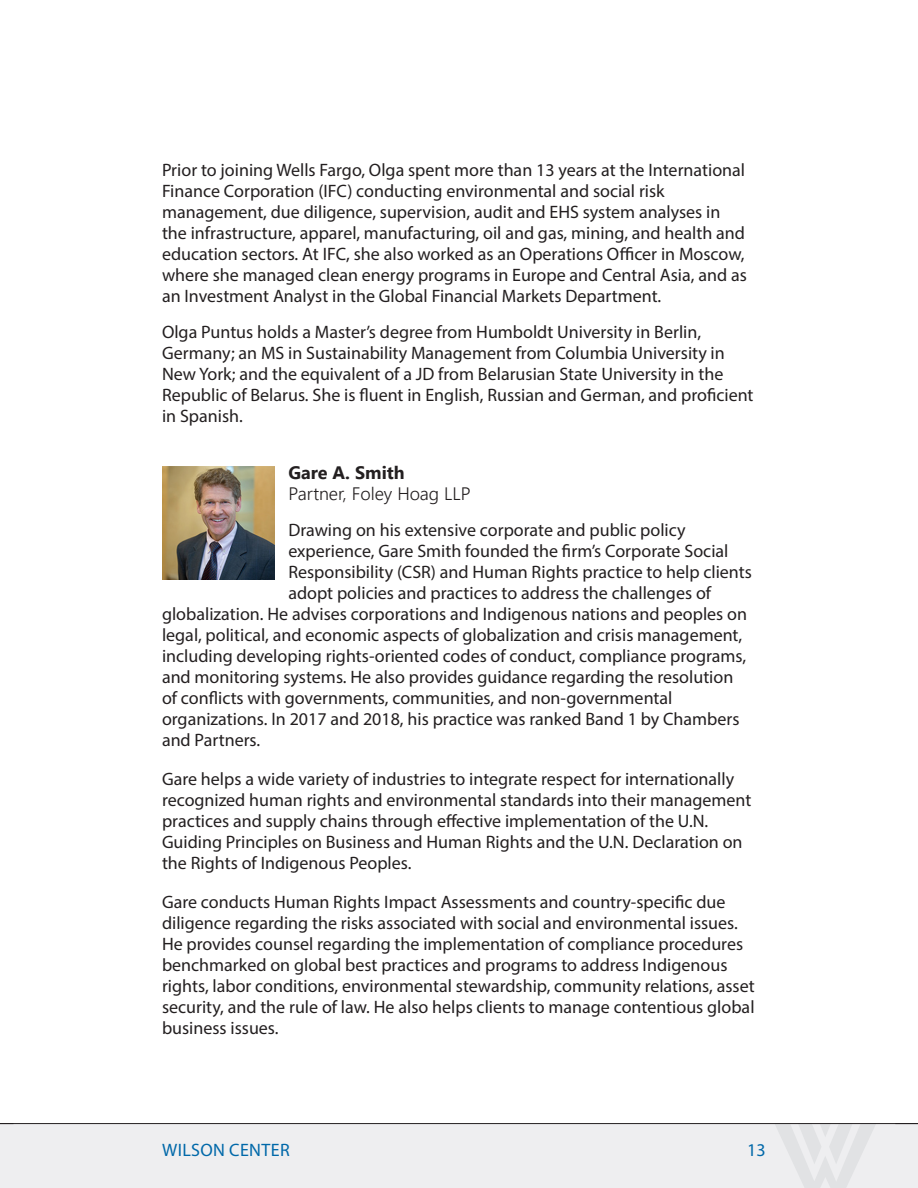
<style>
.page{position:relative;width:918px;height:1188px;background:#fff}
.page>*{position:absolute;margin:0;border:0;box-sizing:border-box;transform-origin:0 0}
.t1{font:18px/21px "Myriad Pro";color:#231f20}
.t2{font:300 18px/21px "Segoe UI";color:#231f20}
.t3{font:18px "Myriad Pro";letter-spacing:.02em;color:#0068a9}
.s1{font-weight:700}
</style>
<div class="page">
<div style="left:0;top:1124px;width:918px;height:64px;background:#eeeef0"></div>
<svg style="left:774px;top:1124px;width:102px;height:64px"></svg>
<hr style="left:0;top:1123px;width:918px;height:1px;background:#231f20">
<img style="left:162px;top:467px;width:113px;height:112px">
<p class="t1" style="left:162px;top:159px;width:586px">Prior to joining Wells Fargo, Olga spent more than 13 years at the International Finance Corporation (IFC) conducting environmental and social risk management, due diligence, supervision, audit and EHS system analyses in the infrastructure, apparel, manufacturing, oil and gas, mining, and health and education sectors. At IFC, she also worked as an Operations Officer in Moscow, where she managed clean energy programs in Europe and Central Asia, and as an Investment Analyst in the Global Financial Markets Department.</p>
<p class="t1" style="left:162px;top:321px;width:593px">Olga Puntus holds a Master’s degree from Humboldt University in Berlin, Germany; an MS in Sustainability Management from Columbia University in New York; and the equivalent of a JD from Belarusian State University in the Republic of Belarus. She is fluent in English, Russian and German, and proficient in Spanish.</p>
<p class="t2" style="left:288px;top:461px;width:184px"><span class="s1">Gare A. Smith<br></span>Partner, Foley Hoag LLP</p>
<p class="t1" style="left:288px;top:519px;width:399px">Drawing on his extensive corporate and public policy</p>
<p class="t1" style="left:288px;top:540px;width:442px">experience, Gare Smith founded the firm’s Corporate Social</p>
<p class="t1" style="left:288px;top:561px;width:465px">Responsibility (CSR) and Human Rights practice to help clients</p>
<p class="t1" style="left:288px;top:582px;width:424px">adopt policies and practices to address the challenges of</p>
<p class="t1" style="left:162px;top:603px;width:587px">globalization. He advises corporations and Indigenous nations and peoples on</p>
<p class="t1" style="left:162px;top:624px;width:582px">legal, political, and economic aspects of globalization and crisis management,</p>
<p class="t1" style="left:162px;top:645px;width:586px">including developing rights-oriented codes of conduct, compliance programs,</p>
<p class="t1" style="left:162px;top:666px;width:573px">and monitoring systems. He also provides guidance regarding the resolution</p>
<p class="t1" style="left:162px;top:687px;width:512px">of conflicts with governments, communities, and non-governmental</p>
<p class="t1" style="left:162px;top:708px;width:579px">organizations. In 2017 and 2018, his practice was ranked Band 1 by Chambers</p>
<p class="t1" style="left:162px;top:729px;width:100px">and Partners.</p>
<p class="t1" style="left:162px;top:768px;width:591px">Gare helps a wide variety of industries to integrate respect for internationally recognized human rights and environmental standards into their management practices and supply chains through effective implementation of the U.N.<br>Guiding Principles on Business and Human Rights and the U.N. Declaration on the Rights of Indigenous Peoples.</p>
<p class="t1" style="left:162px;top:891px;width:594px">Gare conducts Human Rights Impact Assessments and country-specific due diligence regarding the risks associated with social and environmental issues.<br>He provides counsel regarding the implementation of compliance procedures benchmarked on global best practices and programs to address Indigenous rights, labor conditions, environmental stewardship, community relations, asset security, and the rule of law. He also helps clients to manage contentious global business issues.</p>
<p class="t3" style="left:162px;top:1139px;width:129px">WILSON CENTER</p>
<p class="t3" style="left:747px;top:1139px;width:20px">13</p>
</div>
